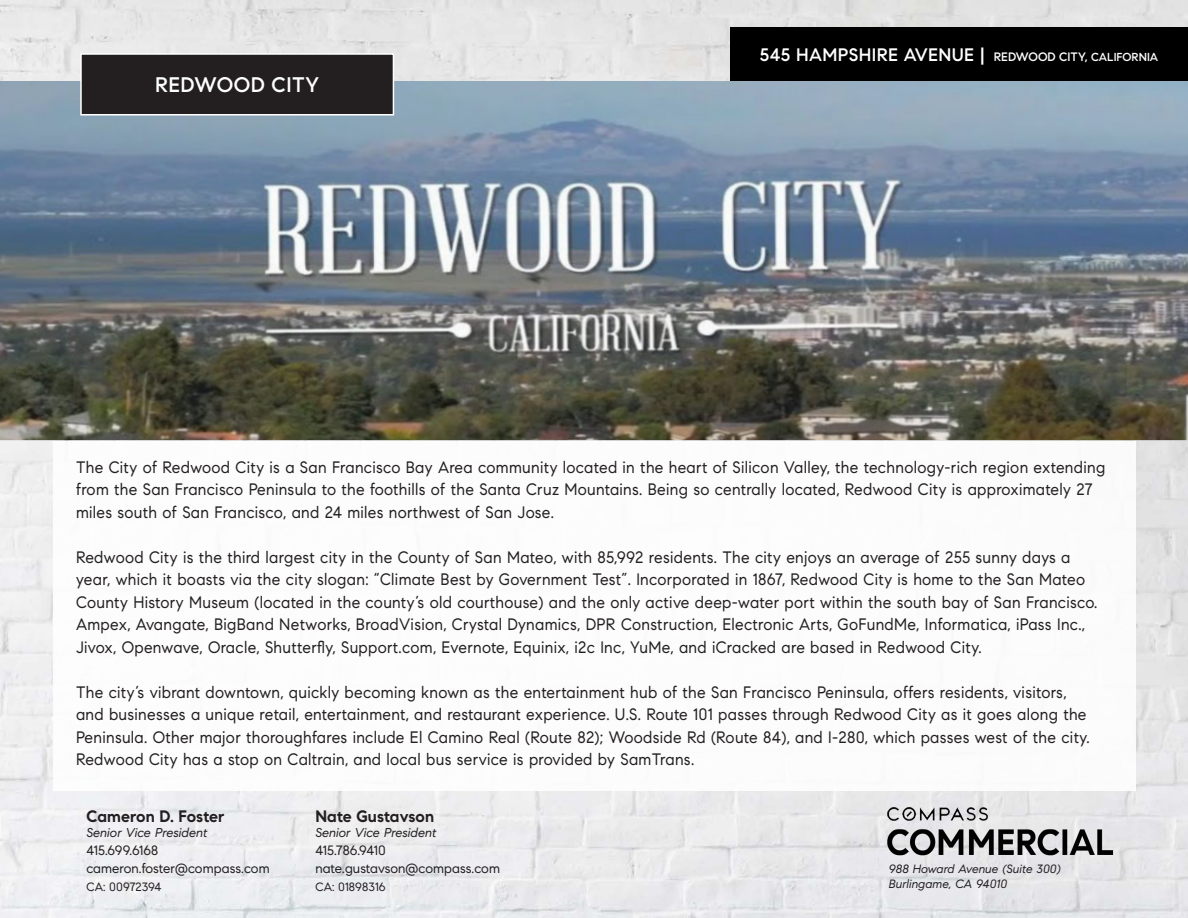
<style>
.page{position:relative;width:1188px;height:918px;background:#fff}
.page>*{position:absolute;margin:0;border:0;box-sizing:border-box;transform-origin:0 0}
.t1{font:500 21px "Compass Sans";letter-spacing:.02em;color:#fff}
.t2{font:500 18px "Compass Sans";letter-spacing:.02em;color:#fff}
.Type_with_Leaders{font:16.5px/22.5px "Compass Sans";letter-spacing:.02em;color:#231f20;scale:.95 1}
.t3{font:700 16.5px "Compass Sans";color:#231f20}
.t4{font:13.5px/18px "Compass Sans";color:#231f20}
.t5{font:italic 12.75px "Compass Sans";color:#231f20}
.t6{font:italic 12px/15px "Compass Sans";color:#231f20}
.t7{font:12px "Compass Sans";color:#231f20}
.s1{font-size:12.15px}
.s2{font-size:11.55px}
</style>
<div class="page">
<img style="left:0;top:0;width:1188px;height:918px">
<div style="left:730px;top:27px;width:458px;height:54px;background:#000"></div>
<img style="left:879px;top:766px;width:309px;height:97px">
<img style="left:0;top:81px;width:1188px;height:359px">
<div style="left:81px;top:54px;width:312px;height:61px;background:#231f20"></div>
<div style="left:80px;top:53px;width:314px;height:63px;border:2px solid #fff"></div>
<svg style="left:53px;top:441px;width:1082px;height:349px"></svg>
<p class="t1" style="left:155px;top:72px;width:165px">REDWOOD CITY</p>
<p class="t2" style="left:760px;top:44px;width:400px">545 HAMPSHIRE AVENUE | <span class="s1">REDWOOD CITY,</span> <span class="s2">CALIFORNIA</span></p>
<p class="Type_with_Leaders" style="left:76px;top:456px;width:1085px">The City of Redwood City is a San Francisco Bay Area community located in the heart of Silicon Valley, the technology-rich region extending from the San Francisco Peninsula to the foothills of the Santa Cruz Mountains. Being so centrally located, Redwood City is approximately 27 miles south of San Francisco, and 24 miles northwest of San Jose.</p>
<p class="Type_with_Leaders" style="left:76px;top:546px;width:1077px">Redwood City is the third largest city in the County of San Mateo, with 85,992 residents. The city enjoys an average of 255 sunny days a year, which it boasts via the city slogan: “Climate Best by Government Test”. Incorporated in 1867, Redwood City is home to the San Mateo County History Museum (located in the county’s old courthouse) and the only active deep-water port within the south bay of San Francisco.<br>Ampex, Avangate, BigBand Networks, BroadVision, Crystal Dynamics, DPR Construction, Electronic Arts, GoFundMe, Informatica, iPass Inc., Jivox, Openwave, Oracle, Shutterfly, Support.com, Evernote, Equinix, i2c Inc, YuMe, and iCracked are based in Redwood City.</p>
<p class="Type_with_Leaders" style="left:76px;top:681px;width:1069px">The city’s vibrant downtown, quickly becoming known as the entertainment hub of the San Francisco Peninsula, offers residents, visitors, and businesses a unique retail, entertainment, and restaurant experience. U.S. Route 101 passes through Redwood City as it goes along the Peninsula. Other major thoroughfares include El Camino Real (Route 82); Woodside Rd (Route 84), and I-280, which passes west of the city.<br>Redwood City has a stop on Caltrain, and local bus service is provided by SamTrans.</p>
<p class="t3" style="left:86px;top:806px;width:140px">Cameron D. Foster</p>
<p class="t5" style="left:86px;top:825px;width:123px">Senior Vice President</p>
<p class="t4" style="left:86px;top:841px;width:185px">415.699.6168 cameron.foster@compass.com</p>
<p class="t7" style="left:86px;top:880px;width:77px">CA: 00972394</p>
<p class="t3" style="left:315px;top:806px;width:121px">Nate Gustavson</p>
<p class="t5" style="left:315px;top:825px;width:123px">Senior Vice President</p>
<p class="t4" style="left:315px;top:841px;width:187px">415.786.9410 nate.gustavson@compass.com</p>
<p class="t7" style="left:315px;top:880px;width:72px">CA: 01898316</p>
<p class="t6" style="left:889px;top:861px;width:174px">988 Howard Avenue (Suite 300)<br>Burlingame, CA 94010</p>
</div>
